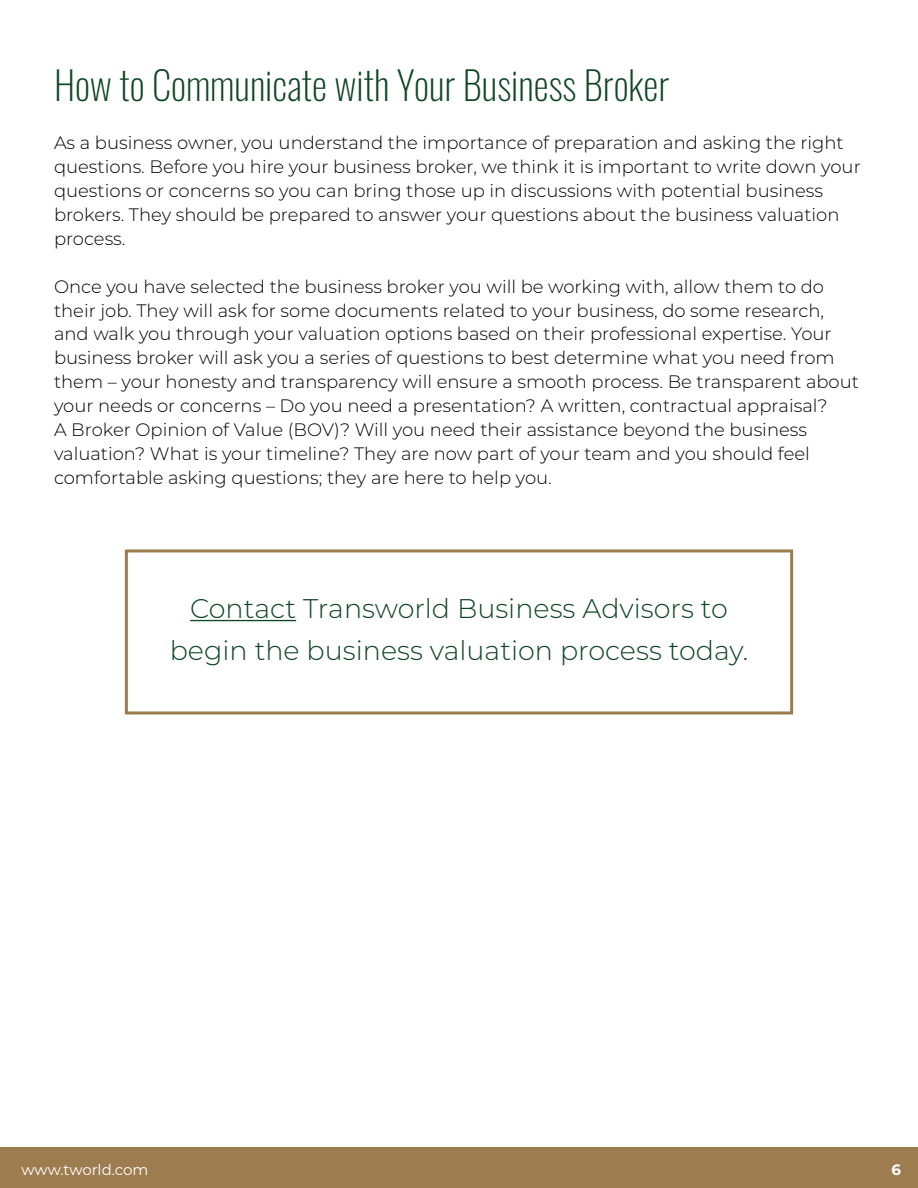
<style>
.page{position:relative;width:918px;height:1188px;background:#fff}
.page>*{position:absolute;margin:0;border:0;box-sizing:border-box;transform-origin:0 0}
.t1{font:39px "Oswald";color:#104624}
.t2{font:300 27px/42px "Montserrat";color:#104624;text-align:center}
.t3{font:300 18px/24px "Montserrat";color:#000}
.t4{font:15px "Montserrat";letter-spacing:-.005em;color:#fff}
.t5{font:700 15px "Montserrat";color:#fff}
</style>
<div class="page">
<div style="left:1px;top:1148px;width:917px;height:40px;background:#9d7c4f"></div>
<div style="left:125px;top:549px;width:668px;height:165px;border:3px solid #9d7c4f"></div>
<hr style="left:190px;top:620px;width:106px;height:1px;background:#104624">
<h1 class="t1" style="left:54px;top:50px;width:617px">How to Communicate with Your Business Broker</h1>
<p class="t3" style="left:54px;top:130px;width:808px">As a business owner, you understand the importance of preparation and asking the right questions. Before you hire your business broker, we think it is important to write down your questions or concerns so you can bring those up in discussions with potential business brokers. They should be prepared to answer your questions about the business valuation process.</p>
<p class="t3" style="left:54px;top:274px;width:807px">Once you have selected the business broker you will be working with, allow them to do their job. They will ask for some documents related to your business, do some research, and walk you through your valuation options based on their professional expertise. Your business broker will ask you a series of questions to best determine what you need from them – your honesty and transparency will ensure a smooth process. Be transparent about your needs or concerns – Do you need a presentation? A written, contractual appraisal?<br>A Broker Opinion of Value (BOV)? Will you need their assistance beyond the business valuation? What is your timeline? They are now part of your team and you should feel comfortable asking questions; they are here to help you.</p>
<h2 class="t2" style="left:170px;top:586px;width:580px">Contact Transworld Business Advisors to begin the business valuation process today.</h2>
<p class="t4" style="left:21px;top:1160px;width:128px">www.tworld.com</p>
<p class="t5" style="left:891px;top:1159px;width:11px">6</p>
</div>
